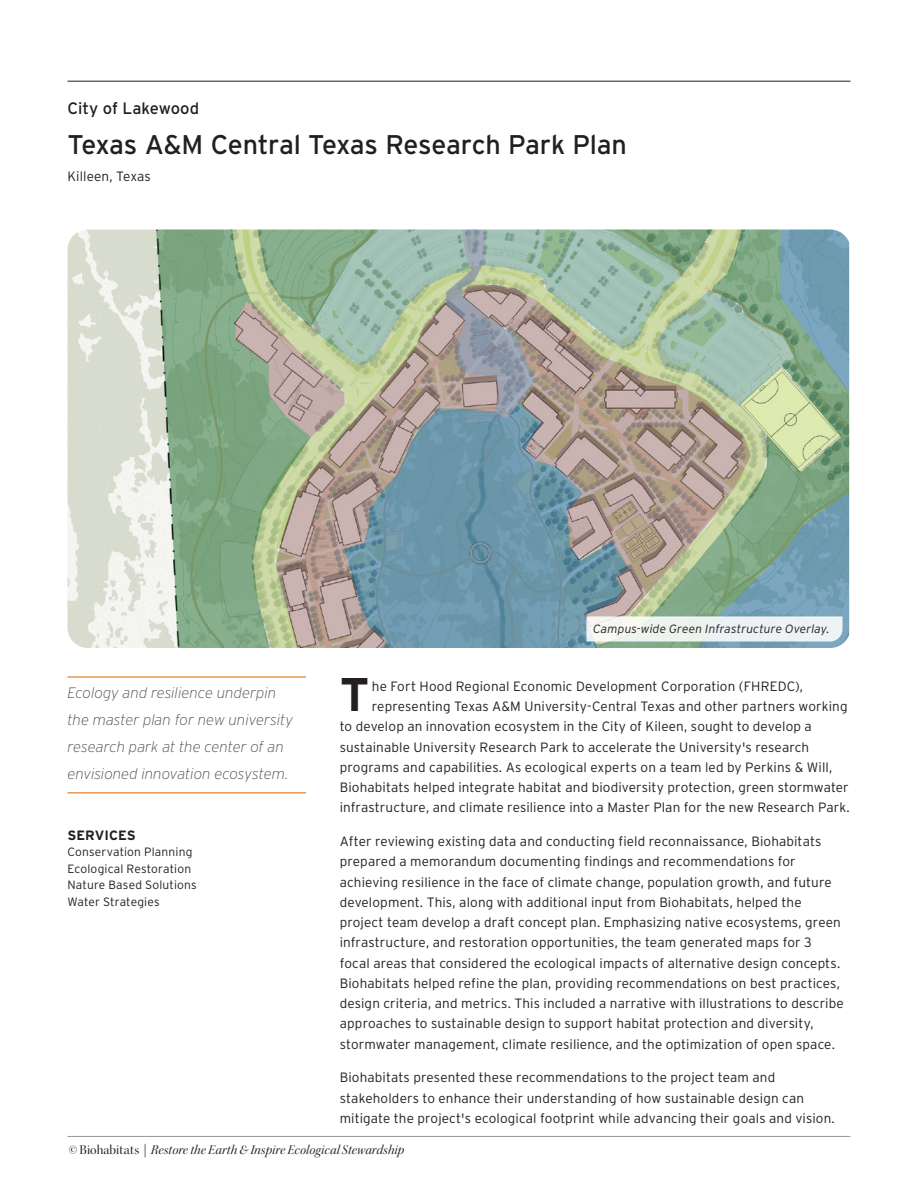
<style>
.page{position:relative;width:918px;height:1188px;background:#fff}
.page>*{position:absolute;margin:0;border:0;box-sizing:border-box;transform-origin:0 0}
.Text_1{font:700 47.1px "Interstate";color:#231f20}
.Head_1{font:27px "Interstate";letter-spacing:-.015em;color:#231f20}
.Head_3{font:16.5px "Interstate";letter-spacing:-.005em;color:#231f20}
.Wow_w_rule{font:italic 200 15px/27px "Interstate";color:#4b4c4d}
.text_2{font:300 13.5px/20.2px "Interstate";letter-spacing:.01em;color:#231f20}
.Text_1-2{font:300 13.5px "Interstate";letter-spacing:.01em;color:#231f20}
.t1{font:13.5px "Kepler Std It Disp";letter-spacing:.01em;color:#231f20}
.Subhead_1{font:700 13.5px "Interstate";letter-spacing:.005em;color:#231f20}
.Sidebar_text-no_space{font:300 12px "Interstate";letter-spacing:.015em;color:#231f20}
.t2{font:italic 300 12px "Interstate";letter-spacing:.01em;color:#231f20}
.s1{font-family:"Kepler Std Disp"}
</style>
<div class="page">
<hr style="left:68px;top:81px;width:782px;height:1px;background:#231f20">
<hr style="left:68px;top:1136px;width:782px;height:1px;background:#939598">
<img style="left:68px;top:230px;width:781px;height:418px">
<hr style="left:68px;top:676px;width:238px;height:2px;background:#de761b">
<hr style="left:68px;top:792px;width:238px;height:1px;background:#de761b">
<svg style="left:586px;top:616px;width:257px;height:26px"></svg>
<p class="Head_3" style="left:68px;top:99px;width:133px">City of Lakewood</p>
<p class="Head_1" style="left:68px;top:130px;width:561px">Texas A&amp;M Central Texas Research Park Plan</p>
<p class="text_2" style="left:68px;top:166px;width:85px">Killeen, Texas</p>
<p class="Wow_w_rule" style="left:68px;top:679px;width:227px">Ecology and resilience underpin the master plan for new university research park at the center of an envisioned innovation ecosystem.</p>
<p class="Subhead_1" style="left:68px;top:827px;width:70px">SERVICES</p>
<p class="Sidebar_text-no_space" style="left:68px;top:845px;width:126px">Conservation Planning</p>
<p class="Sidebar_text-no_space" style="left:68px;top:862px;width:125px">Ecological Restoration</p>
<p class="Sidebar_text-no_space" style="left:68px;top:878px;width:131px">Nature Based Solutions</p>
<p class="Sidebar_text-no_space" style="left:68px;top:895px;width:94px">Water Strategies</p>
<p class="t2" style="left:593px;top:622px;width:238px">Campus-wide Green Infrastructure Overlay.</p>
<p class="Text_1" style="left:340px;top:668px;width:31px">T</p>
<p class="Text_1-2" style="left:372px;top:678px;width:433px">he Fort Hood Regional Economic Development Corporation (FHREDC),</p>
<p class="Text_1-2" style="left:372px;top:699px;width:477px">representing Texas A&amp;M University-Central Texas and other partners working</p>
<p class="Text_1-2" style="left:340px;top:719px;width:474px">to develop an innovation ecosystem in the City of Kileen, sought to develop a</p>
<p class="Text_1-2" style="left:340px;top:739px;width:471px">sustainable University Research Park to accelerate the University's research</p>
<p class="Text_1-2" style="left:340px;top:759px;width:494px">programs and capabilities. As ecological experts on a team led by Perkins &amp; Will,</p>
<p class="Text_1-2" style="left:340px;top:780px;width:511px">Biohabitats helped integrate habitat and biodiversity protection, green stormwater</p>
<p class="Text_1-2" style="left:340px;top:800px;width:512px">infrastructure, and climate resilience into a Master Plan for the new Research Park.</p>
<p class="text_2" style="left:340px;top:831px;width:506px">After reviewing existing data and conducting field reconnaissance, Biohabitats prepared a memorandum documenting findings and recommendations for achieving resilience in the face of climate change, population growth, and future development. This, along with additional input from Biohabitats, helped the project team develop a draft concept plan. Emphasizing native ecosystems, green infrastructure, and restoration opportunities, the team generated maps for 3 focal areas that considered the ecological impacts of alternative design concepts.<br>Biohabitats helped refine the plan, providing recommendations on best practices, design criteria, and metrics. This included a narrative with illustrations to describe approaches to sustainable design to support habitat protection and diversity, stormwater management, climate resilience, and the optimization of open space.</p>
<p class="text_2" style="left:340px;top:1067px;width:497px">Biohabitats presented these recommendations to the project team and stakeholders to enhance their understanding of how sustainable design can mitigate the project's ecological footprint while advancing their goals and vision.</p>
<p class="t1" style="left:69px;top:1142px;width:337px"><span class="s1">© Biohabitats |</span> Restore the Earth &amp; Inspire Ecological Stewardship</p>
</div>
